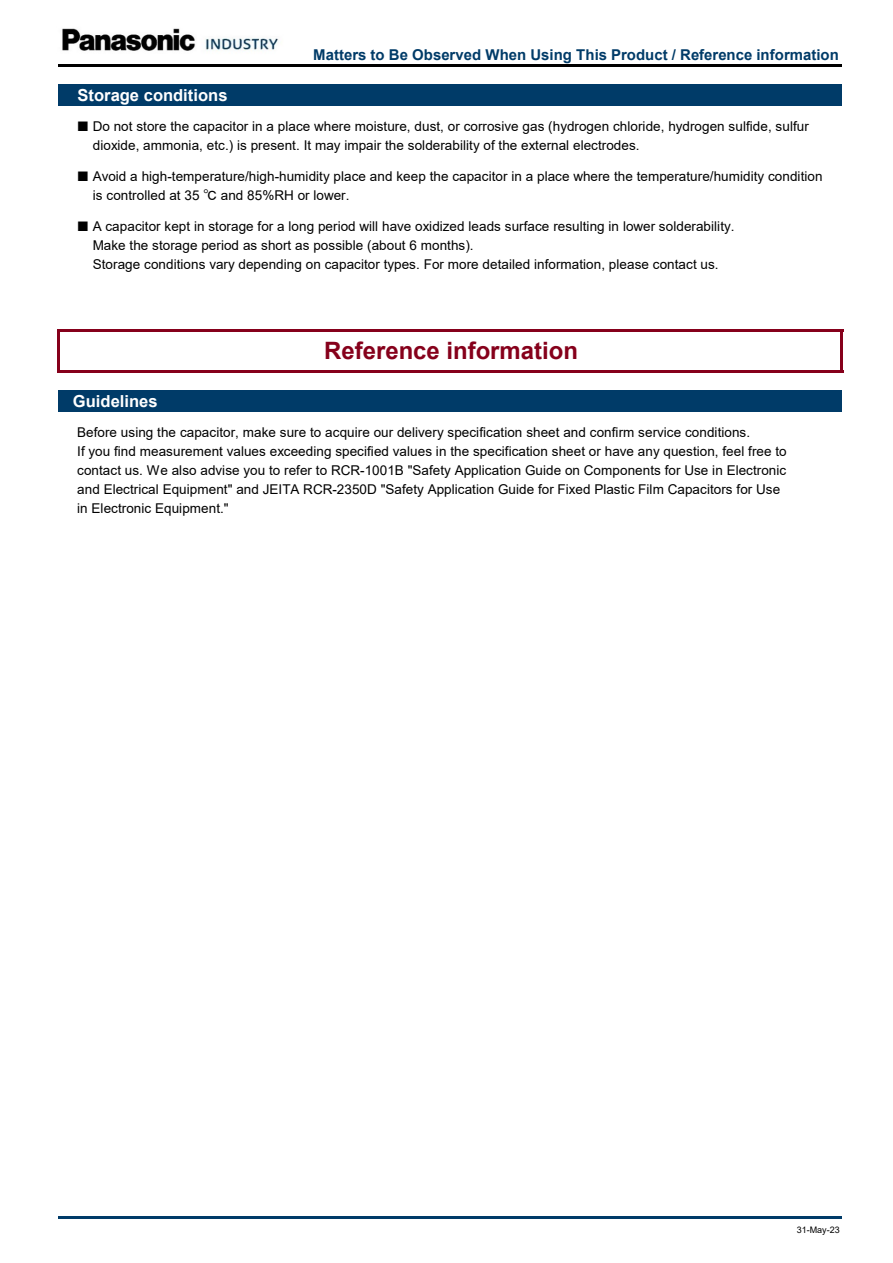
<style>
.page{position:relative;width:893px;height:1263px;background:#fff}
.page>*{position:absolute;margin:0;border:0;box-sizing:border-box;transform-origin:0 0}
.t1{font:700 24px "Arial";color:#86001b}
.t2{font:700 16.5px "Arial";color:#fff}
.t3{font:700 15px "Arial";color:#003b68}
.t4{font:13.5px/18.9px "Arial";letter-spacing:.005em;color:#000}
.t5{font:9px "Arial";letter-spacing:.005em;color:#000}
.s1{font-family:"MS Gothic"}
</style>
<div class="page">
<div style="left:59px;top:84px;width:783px;height:22px;background:#003b68"></div>
<div style="left:59px;top:390px;width:783px;height:22px;background:#003b68"></div>
<hr style="left:57px;top:329px;width:3px;height:44px;background:#86001b">
<hr style="left:840px;top:332px;width:3px;height:41px;background:#86001b">
<hr style="left:59px;top:64px;width:783px;height:3px;background:#000">
<hr style="left:60px;top:329px;width:783px;height:3px;background:#86001b">
<hr style="left:60px;top:370px;width:783px;height:3px;background:#86001b">
<hr style="left:59px;top:1216px;width:783px;height:3px;background:#003b68">
<img style="left:62px;top:28px;width:217px;height:23px">
<p class="t2" style="left:78px;top:89px;width:151px">Storage conditions</p>
<p class="t3" style="left:313px;top:49px;width:527px">Matters to Be Observed When Using This Product / Reference information</p>
<p class="t4" style="left:93px;top:119px;width:718px;text-indent:-16px">■ Do not store the capacitor in a place where moisture, dust, or corrosive gas (hydrogen chloride, hydrogen sulfide, sulfur dioxide, ammonia, etc.) is present. It may impair the solderability of the external electrodes.</p>
<p class="t4" style="left:93px;top:168px;width:731px;text-indent:-16px">■ Avoid a high-temperature/high-humidity place and keep the capacitor in a place where the temperature/humidity condition is controlled at 35 <span class="s1">℃</span> and 85%RH or lower.</p>
<p class="t4" style="left:93px;top:218px;width:643px;text-indent:-16px">■ A capacitor kept in storage for a long period will have oxidized leads surface resulting in lower solderability.<br>Make the storage period as short as possible (about 6 months).<br>Storage conditions vary depending on capacitor types. For more detailed information, please contact us.</p>
<p class="t2" style="left:73px;top:395px;width:86px">Guidelines</p>
<h1 class="t1" style="left:324px;top:342px;width:255px">Reference information</h1>
<p class="t4" style="left:77px;top:424px;width:711px">Before using the capacitor, make sure to acquire our delivery specification sheet and confirm service conditions.<br>If you find measurement values exceeding specified values in the specification sheet or have any question, feel free to contact us. We also advise you to refer to RCR-1001B "Safety Application Guide on Components for Use in Electronic and Electrical Equipment" and JEITA RCR-2350D "Safety Application Guide for Fixed Plastic Film Capacitors for Use in Electronic Equipment."</p>
<p class="t5" style="left:797px;top:1226px;width:45px">31-May-23</p>
</div>
